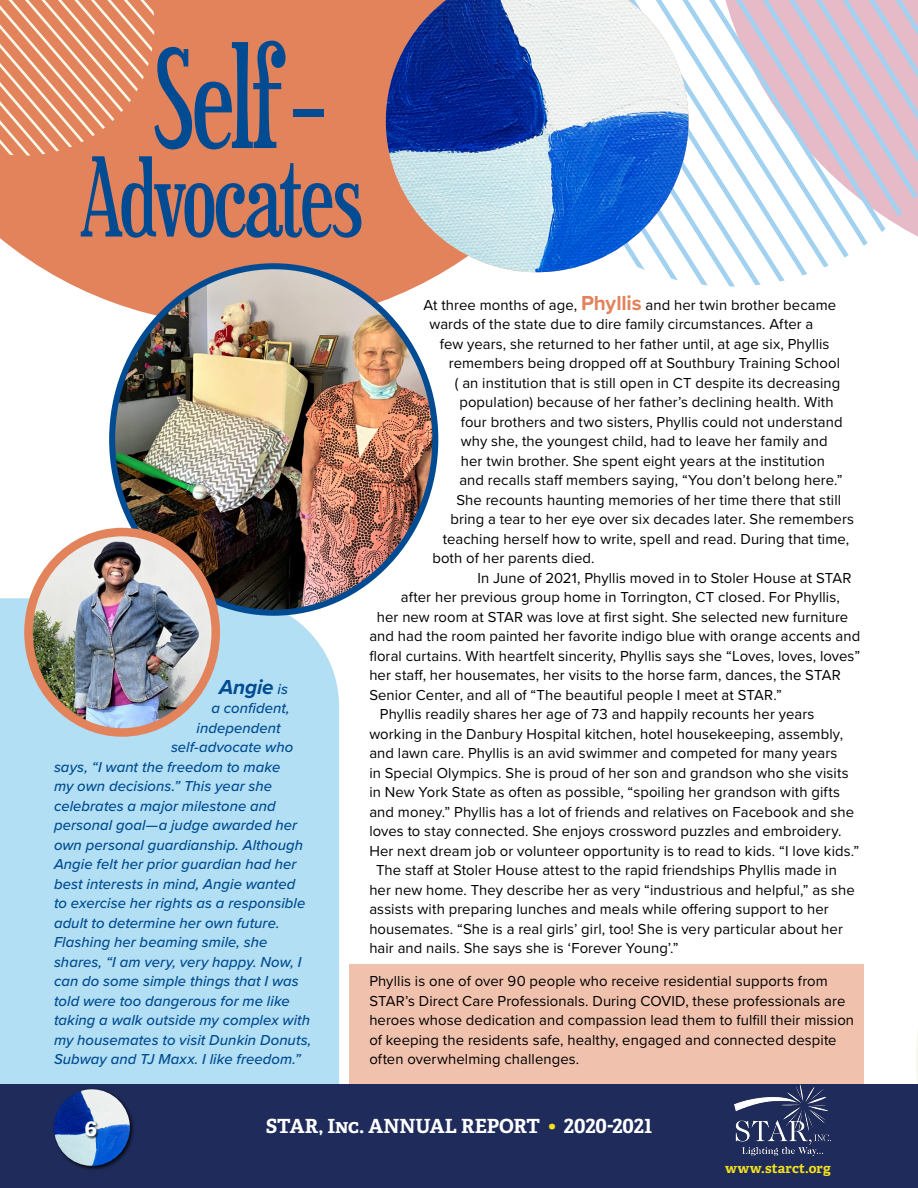
<style>
.page{position:relative;width:918px;height:1188px;background:#fff}
.page>*{position:absolute;margin:0;border:0;box-sizing:border-box;transform-origin:0 0}
.t1{font:130.5px "Sexsmith";color:#004b91}
.t2{font:105px "Sexsmith";letter-spacing:-.02em;color:#004b91}
.t3{font:700 22.5px "Adelle PE";color:#fff}
.t4{font:italic 700 21px "Proxima Nova";letter-spacing:-.005em;color:#004b91}
.t5{font:700 19.5px "Adelle PE";letter-spacing:-.005em;color:#fff}
.t6{font:15px/19.5px "Proxima Nova";letter-spacing:.005em;color:#000}
.t7{font:italic 500 15px "Proxima Nova";letter-spacing:.005em;color:#004b91}
.t8{font:700 13.5px "Adelle PE";letter-spacing:.01em;color:#f3e01e}
.s1{font-weight:500;font-size:15px}
.s2{font-weight:700;font-size:21px;color:#e2835c}
.s3{color:#f3e01e}
</style>
<div class="page">
<svg style="left:882px;top:1031px;width:36px;height:54px"></svg>
<div style="left:349px;top:964px;width:514px;height:164px;background:#f0c1ad"></div>
<div style="left:0;top:598px;width:339px;height:487px;background:#b2dff3"></div>
<div style="left:0;top:1085px;width:918px;height:103px;background:#1f2b5b"></div>
<img style="left:734px;top:1085px;width:95px;height:71px">
<div style="left:53px;top:1088px;width:82px;height:83px;background:#000;opacity:.75"></div>
<img style="left:54px;top:1089px;width:76px;height:77px;border-radius:38px">
<div style="left:85px;top:1121px;width:14px;height:19px;background:#000;opacity:.75"></div>
<div style="left:0;top:0;width:443px;height:302px;background:#e2835c"></div>
<svg style="left:530px;top:0;width:388px;height:287px"></svg>
<img style="left:386px;top:0;width:302px;height:272px">
<img style="left:112px;top:266px;width:323px;height:347px">
<img style="left:29px;top:532px;width:187px;height:200px">
<div style="left:24px;top:528px;width:196px;height:209px;border:9px solid #e2835c;border-radius:50%"></div>
<svg style="left:0;top:0;width:160px;height:156px;background:#e59773"></svg>
<h1 class="t1" style="left:155px;top:28px;width:173px">Self-</h1>
<h2 class="t2" style="left:80px;top:140px;width:284px">Advocates</h2>
<h3 class="t4" style="left:219px;top:671px;width:71px">Angie <span class="s1">is</span></h3>
<p class="t7" style="left:212px;top:697px;width:80px">a confident,</p>
<p class="t7" style="left:197px;top:717px;width:86px">independent</p>
<p class="t7" style="left:171px;top:736px;width:124px">self-advocate who</p>
<p class="t7" style="left:54px;top:756px;width:228px">says, “I want the freedom to make</p>
<p class="t7" style="left:54px;top:775px;width:220px">my own decisions.” This year she</p>
<p class="t7" style="left:54px;top:795px;width:223px">celebrates a major milestone and</p>
<p class="t7" style="left:54px;top:814px;width:245px">personal goal—a judge awarded her</p>
<p class="t7" style="left:54px;top:834px;width:251px">own personal guardianship. Although</p>
<p class="t7" style="left:54px;top:853px;width:244px">Angie felt her prior guardian had her</p>
<p class="t7" style="left:54px;top:873px;width:243px">best interests in mind, Angie wanted</p>
<p class="t7" style="left:54px;top:892px;width:253px">to exercise her rights as a responsible</p>
<p class="t7" style="left:54px;top:912px;width:227px">adult to determine her own future.</p>
<p class="t7" style="left:54px;top:931px;width:215px">Flashing her beaming smile, she</p>
<p class="t7" style="left:54px;top:951px;width:249px">shares, “I am very, very happy. Now, I</p>
<p class="t7" style="left:54px;top:970px;width:246px">can do some simple things that I was</p>
<p class="t7" style="left:54px;top:990px;width:237px">told were too dangerous for me like</p>
<p class="t7" style="left:54px;top:1009px;width:258px">taking a walk outside my complex with</p>
<p class="t7" style="left:54px;top:1029px;width:259px">my housemates to visit Dunkin Donuts,</p>
<p class="t7" style="left:54px;top:1048px;width:248px">Subway and TJ Maxx. I like freedom.”</p>
<p class="t6" style="left:429px;top:295px;width:408px;text-indent:-6px">At three months of age, <span class="s2">Phyllis</span> and her twin brother became wards of the state due to dire family circumstances. After a</p>
<p class="t6" style="left:440px;top:334px;width:391px">few years, she returned to her father until, at age six, Phyllis</p>
<p class="t6" style="left:449px;top:353px;width:393px">remembers being dropped off at Southbury Training School</p>
<p class="t6" style="left:455px;top:373px;width:387px">( an institution that is still open in CT despite its decreasing</p>
<p class="t6" style="left:459px;top:392px;width:376px">population) because of her father’s declining health. With</p>
<p class="t6" style="left:461px;top:412px;width:383px">four brothers and two sisters, Phyllis could not understand</p>
<p class="t6" style="left:461px;top:431px;width:368px">why she, the youngest child, had to leave her family and</p>
<p class="t6" style="left:461px;top:451px;width:366px">her twin brother. She spent eight years at the institution</p>
<p class="t6" style="left:459px;top:470px;width:385px">and recalls staff members saying, “You don’t belong here.”</p>
<p class="t6" style="left:456px;top:490px;width:386px">She recounts haunting memories of her time there that still</p>
<p class="t6" style="left:450px;top:509px;width:405px">bring a tear to her eye over six decades later. She remembers</p>
<p class="t6" style="left:443px;top:529px;width:408px">teaching herself how to write, spell and read. During that time,</p>
<p class="t6" style="left:432px;top:548px;width:164px">both of her parents died.</p>
<p class="t6" style="left:477px;top:568px;width:376px">In June of 2021, Phyllis moved in to Stoler House at STAR</p>
<p class="t6" style="left:401px;top:587px;width:441px">after her previous group home in Torrington, CT closed. For Phyllis,</p>
<p class="t6" style="left:377px;top:607px;width:473px">her new room at STAR was love at first sight. She selected new furniture</p>
<p class="t6" style="left:369px;top:626px;width:493px">and had the room painted her favorite indigo blue with orange accents and</p>
<p class="t6" style="left:369px;top:646px;width:492px">floral curtains. With heartfelt sincerity, Phyllis says she “Loves, loves, loves”</p>
<p class="t6" style="left:369px;top:665px;width:473px">her staff, her housemates, her visits to the horse farm, dances, the STAR</p>
<p class="t6" style="left:369px;top:685px;width:414px">Senior Center, and all of “The beautiful people I meet at STAR.”</p>
<p class="t6" style="left:380px;top:704px;width:436px">Phyllis readily shares her age of 73 and happily recounts her years</p>
<p class="t6" style="left:369px;top:724px;width:475px">working in the Danbury Hospital kitchen, hotel housekeeping, assembly,</p>
<p class="t6" style="left:369px;top:743px;width:470px">and lawn care. Phyllis is an avid swimmer and competed for many years</p>
<p class="t6" style="left:369px;top:763px;width:481px">in Special Olympics. She is proud of her son and grandson who she visits</p>
<p class="t6" style="left:369px;top:782px;width:472px">in New York State as often as possible, “spoiling her grandson with gifts</p>
<p class="t6" style="left:369px;top:802px;width:486px">and money.” Phyllis has a lot of friends and relatives on Facebook and she</p>
<p class="t6" style="left:369px;top:821px;width:474px">loves to stay connected. She enjoys crossword puzzles and embroidery.</p>
<p class="t6" style="left:369px;top:841px;width:491px">Her next dream job or volunteer opportunity is to read to kids. “I love kids.”</p>
<p class="t6" style="left:376px;top:860px;width:462px">The staff at Stoler House attest to the rapid friendships Phyllis made in</p>
<p class="t6" style="left:369px;top:880px;width:487px">her new home. They describe her as very “industrious and helpful,” as she</p>
<p class="t6" style="left:369px;top:899px;width:461px">assists with preparing lunches and meals while offering support to her</p>
<p class="t6" style="left:369px;top:919px;width:475px">housemates. “She is a real girls’ girl, too! She is very particular about her</p>
<p class="t6" style="left:369px;top:938px;width:311px">hair and nails. She says she is ‘Forever Young’.”</p>
<p class="t6" style="left:369px;top:971px;width:486px">Phyllis is one of over 90 people who receive residential supports from STAR’s Direct Care Professionals. During COVID, these professionals are heroes whose dedication and compassion lead them to fulfill their mission of keeping the residents safe, healthy, engaged and connected despite often overwhelming challenges.</p>
<h3 class="t3" style="left:85px;top:1112px;width:14px">6</h3>
<h3 class="t5" style="left:266px;top:1112px;width:388px">STAR, Inc. ANNUAL REPORT <span class="s3">•</span> 2020-2021</h3>
<p class="t8" style="left:725px;top:1158px;width:107px">www.starct.org</p>
</div>
